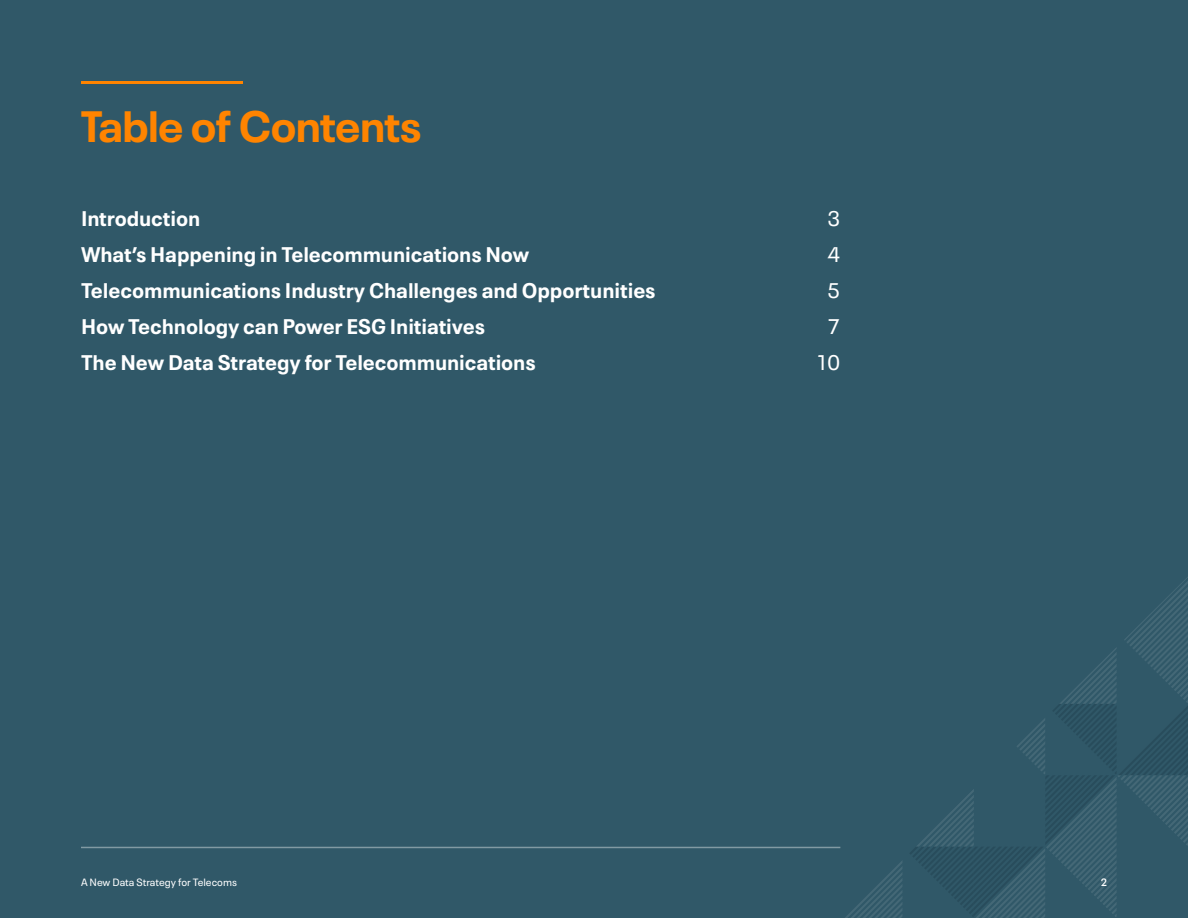
<style>
.page{position:relative;width:1188px;height:918px;background:#305868}
.page>*{position:absolute;margin:0;border:0;box-sizing:border-box;transform-origin:0 0}
.t1{font:700 43.5px "Neue Plak";color:#ff8400}
.t2{font:700 21px "Neue Plak Text";letter-spacing:-.005em;color:#fff}
.t3{font:21px "Neue Plak Text";color:#fff}
.t4{font:10.5px "Neue Plak Text";color:#fff}
.t5{font:600 10.5px "Neue Plak Text";color:#fff}
</style>
<div class="page">
<svg style="left:845px;top:577px;width:343px;height:341px"></svg>
<hr style="left:81px;top:81px;width:162px;height:3px;background:#ff8400">
<hr style="left:81px;top:847px;width:759px;height:1px;background:#fff">
<h1 class="t1" style="left:81px;top:92px;width:342px">Table of Contents</h1>
<p class="t2" style="left:81px;top:201px;width:121px">Introduction</p>
<p class="t3" style="left:827px;top:202px;width:14px">3</p>
<p class="t2" style="left:81px;top:237px;width:450px">What’s Happening in Telecommunications Now</p>
<p class="t3" style="left:827px;top:238px;width:14px">4</p>
<p class="t2" style="left:81px;top:273px;width:576px">Telecommunications Industry Challenges and Opportunities</p>
<p class="t3" style="left:827px;top:274px;width:14px">5</p>
<p class="t2" style="left:81px;top:309px;width:406px">How Technology can Power ESG Initiatives</p>
<p class="t3" style="left:827px;top:310px;width:14px">7</p>
<p class="t2" style="left:81px;top:345px;width:456px">The New Data Strategy for Telecommunications</p>
<p class="t3" style="left:816px;top:346px;width:26px">10</p>
<p class="t4" style="left:81px;top:874px;width:157px">A New Data Strategy for Telecoms</p>
<p class="t5" style="left:1101px;top:874px;width:8px">2</p>
</div>
